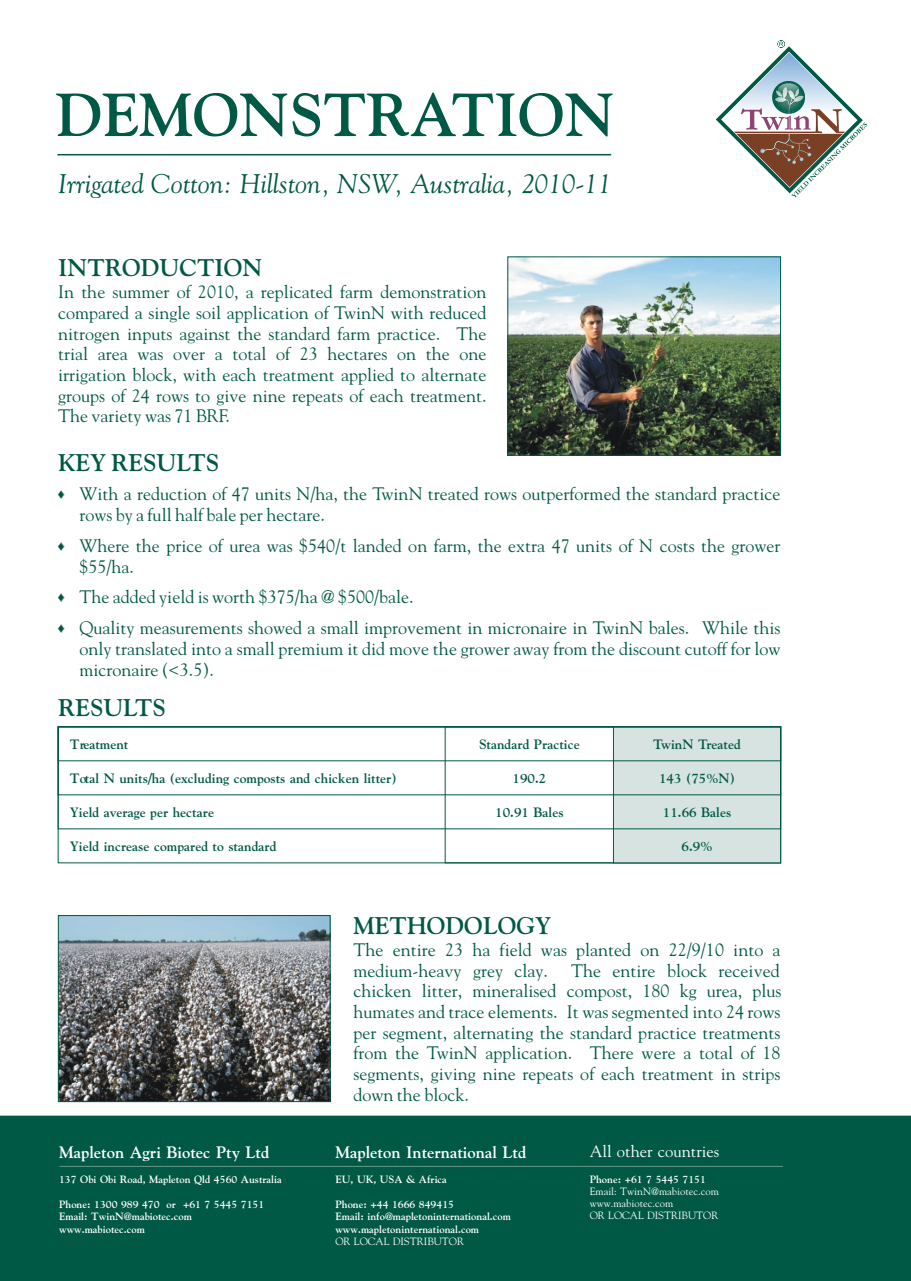
<style>
.page{position:relative;width:911px;height:1281px;background:#fff}
.page>*{position:absolute;margin:0;border:0;box-sizing:border-box;transform-origin:0 0}
.t1{font:italic 26.85px "Gilde";color:#005945}
.t2{font:700 24px "Gilde";color:#005945}
.t3{font:18px/20.7px "Gilde";color:#005945}
.t4{font:700 16.5px "Gilde";color:#fff}
.t5{font:16.5px "Gilde";color:#fff}
.t6{font:700 13.5px "Gilde";color:#005945}
.t7{font:700 10.5px/12.3px "Gilde";color:#fff}
.t8{font:10.5px/12px "Gilde";color:#fff}
</style>
<div class="page">
<hr style="left:57px;top:154px;width:554px;height:1px;background:#005945">
<svg style="left:715px;top:40px;width:152px;height:158px"></svg>
<div style="left:0;top:1116px;width:910px;height:165px;background:#005945"></div>
<hr style="left:59px;top:1166px;width:724px;height:1px;background:#619485">
<svg style="left:56px;top:93px;width:556px;height:43px"></svg>
<img style="left:509px;top:258px;width:270px;height:196px">
<div style="left:507px;top:256px;width:274px;height:200px;border:1px solid #005945"></div>
<div style="left:613px;top:726px;width:168px;height:137px;background:#d6e3e0;border:1px solid #005945"></div>
<div style="left:58px;top:726px;width:723px;height:103px;border:1px solid #005945"></div>
<img style="left:60px;top:917px;width:268px;height:183px">
<div style="left:58px;top:915px;width:272px;height:187px;border:1px solid #005945"></div>
<h1 class="t1" style="left:58px;top:168px;width:555px">Irrigated Cotton: Hillston, NSW, Australia, 2010-11</h1>
<h2 class="t2" style="left:58px;top:253px;width:206px">INTRODUCTION</h2>
<p class="t3" style="left:58px;top:281px;width:430px;text-align:justify">In the summer of 2010, a replicated farm demonstration compared a single soil application of TwinN with reduced nitrogen inputs against the standard farm practice. The trial area was over a total of 23 hectares on the one irrigation block, with each treatment applied to alternate groups of 24 rows to give nine repeats of each treatment.<br>The variety was 71 BRF.</p>
<h2 class="t2" style="left:58px;top:448px;width:163px">KEY RESULTS</h2>
<p class="t3" style="left:79px;top:483px;width:702px">With a reduction of 47 units N/ha, the TwinN treated rows outperformed the standard practice rows by a full half bale per hectare.</p>
<p class="t3" style="left:79px;top:535px;width:702px">Where the price of urea was $540/t landed on farm, the extra 47 units of N costs the grower $55/ha.</p>
<p class="t3" style="left:79px;top:581px;width:702px;line-height:30.9px">The added yield is worth $375/ha @ $500/bale.<br>Quality measurements showed a small improvement in micronaire in TwinN bales. While this</p>
<p class="t3" style="left:79px;top:638px;width:702px">only translated into a small premium it did move the grower away from the discount cutoff for low micronaire (&lt;3.5).</p>
<h2 class="t2" style="left:58px;top:693px;width:109px">RESULTS</h2>
<p class="t6" style="left:70px;top:736px;width:60px">Treatment</p>
<p class="t6" style="left:70px;top:770px;width:328px">Total N units/ha (excluding composts and chicken litter)</p>
<p class="t6" style="left:70px;top:804px;width:146px">Yield average per hectare</p>
<p class="t6" style="left:70px;top:838px;width:208px">Yield increase compared to standard</p>
<p class="t6" style="left:479px;top:736px;width:102px">Standard Practice</p>
<p class="t6" style="left:512px;top:770px;width:35px">190.2</p>
<p class="t6" style="left:495px;top:804px;width:70px">10.91 Bales</p>
<p class="t6" style="left:653px;top:736px;width:89px">TwinN Treated</p>
<p class="t6" style="left:659px;top:770px;width:77px">143 (75%N)</p>
<p class="t6" style="left:663px;top:804px;width:70px">11.66 Bales</p>
<p class="t6" style="left:681px;top:838px;width:32px">6.9%</p>
<p class="t4" style="left:59px;top:1142px;width:212px">Mapleton Agri Biotec Pty Ltd</p>
<p class="t7" style="left:59px;top:1173px;width:224px">137 Obi Obi Road, Mapleton Qld 4560 Australia</p>
<p class="t7" style="left:59px;top:1198px;width:207px">Phone: 1300 989 470 or +61 7 5445 7151<br>Email: TwinN@mabiotec.com www.mabiotec.com</p>
<h2 class="t2" style="left:353px;top:911px;width:199px">METHODOLOGY</h2>
<p class="t3" style="left:353px;top:939px;width:428px">The entire 23 ha field was planted on 22/9/10 into a medium-heavy grey clay.</p>
<p class="t3" style="left:353px;top:960px;width:429px;text-align:justify;text-indent:217px">The entire block received chicken litter, mineralised compost, 180 kg urea, plus humates and trace elements. It was segmented into 24 rows per segment, alternating the standard practice treatments from the TwinN application. There were a total of 18 segments, giving nine repeats of each treatment in strips down the block.</p>
<p class="t4" style="left:335px;top:1142px;width:192px">Mapleton International Ltd</p>
<p class="t7" style="left:335px;top:1173px;width:113px">EU, UK, USA &amp; Africa</p>
<p class="t7" style="left:335px;top:1198px;width:177px">Phone: +44 1666 849415<br>Email: info@mapletoninternational.com www.mapletoninternational.com</p>
<p class="t8" style="left:335px;top:1235px;width:130px">OR LOCAL DISTRIBUTOR</p>
<p class="t5" style="left:589px;top:1142px;width:131px">All other countries</p>
<p class="t7" style="left:589px;top:1173px;width:118px">Phone: +61 7 5445 7151</p>
<p class="t8" style="left:589px;top:1185px;width:131px">Email: TwinN@mabiotec.com www.mabiotec.com<br>OR LOCAL DISTRIBUTOR</p>
</div>
